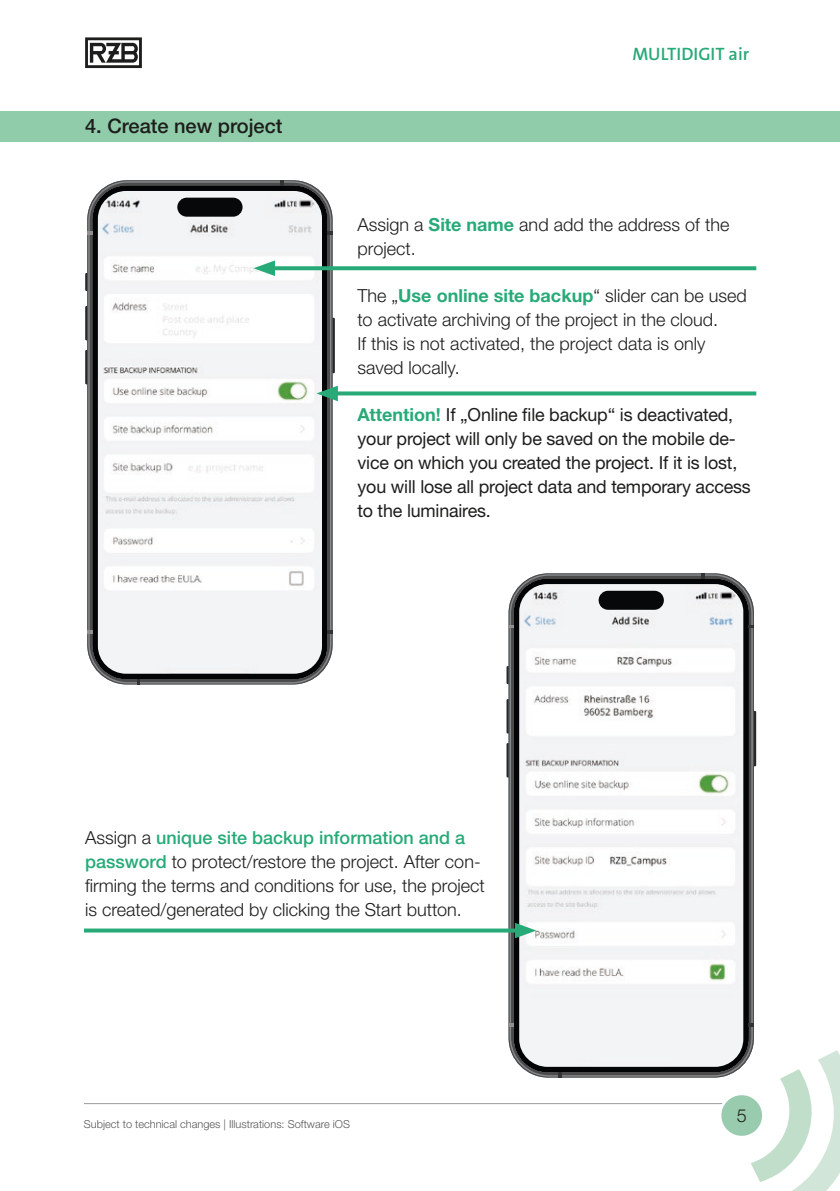
<style>
.page{position:relative;width:840px;height:1191px;background:#fff}
.page>*{position:absolute;margin:0;border:0;box-sizing:border-box;transform-origin:0 0}
.t1{font:500 20px "Helvetica Neue LTW1 G";color:#1d1d1b}
.t2{font:300 18px/24px "Helvetica Neue LTW1 G";color:#1d1d1b}
.t3{font:18px/24px "Helvetica Neue LTW1 G";letter-spacing:-.01em;color:#1d1d1b}
.t4{font:600 18px "The Sans B W6";color:#27aa78}
.t5{font:300 11px "Helvetica Neue LTW1 G";color:#575756}
.s1{font-weight:700;color:#27aa78}
.s2{font-weight:500;color:#27aa78}
</style>
<div class="page">
<svg style="left:85px;top:37px;width:57px;height:31px"></svg>
<div style="left:0;top:112px;width:839px;height:30px;background:#90cbaa"></div>
<hr style="left:84px;top:1103px;width:671px;height:1px;background:#9d9d9d">
<svg style="left:332px;top:318px;width:2px;height:55px"></svg>
<svg style="left:85px;top:273px;width:2px;height:18px"></svg>
<svg style="left:85px;top:306px;width:2px;height:34px"></svg>
<svg style="left:85px;top:350px;width:2px;height:34px"></svg>
<svg style="left:88px;top:181px;width:243px;height:502px;fill:#f3f4f5"></svg>
<svg style="left:280px;top:180px;width:3px;height:5px"></svg>
<svg style="left:87px;top:232px;width:5px;height:3px"></svg>
<svg style="left:87px;top:630px;width:5px;height:3px"></svg>
<svg style="left:137px;top:679px;width:3px;height:5px"></svg>
<svg style="left:327px;top:630px;width:5px;height:3px"></svg>
<svg style="left:327px;top:232px;width:5px;height:3px"></svg>
<svg style="left:177px;top:198px;width:65px;height:19px"></svg>
<svg style="left:753px;top:711px;width:2px;height:55px"></svg>
<svg style="left:506px;top:666px;width:2px;height:18px"></svg>
<svg style="left:506px;top:699px;width:2px;height:34px"></svg>
<svg style="left:506px;top:743px;width:2px;height:34px"></svg>
<svg style="left:509px;top:574px;width:243px;height:502px;fill:#f3f4f5"></svg>
<svg style="left:701px;top:573px;width:3px;height:5px"></svg>
<svg style="left:508px;top:625px;width:5px;height:3px"></svg>
<svg style="left:508px;top:1023px;width:5px;height:3px"></svg>
<svg style="left:558px;top:1072px;width:3px;height:5px"></svg>
<svg style="left:748px;top:625px;width:5px;height:3px"></svg>
<svg style="left:598px;top:591px;width:65px;height:19px"></svg>
<svg style="left:713px;top:1023px;width:126px;height:168px"></svg>
<svg style="left:275px;top:266px;width:480px;height:4px;background:#34ae80"></svg>
<svg style="left:253px;top:260px;width:22px;height:16px"></svg>
<svg style="left:338px;top:391px;width:417px;height:4px;background:#3fb387"></svg>
<svg style="left:316px;top:386px;width:22px;height:15px"></svg>
<svg style="left:84px;top:928px;width:430px;height:4px;background:#43b589"></svg>
<svg style="left:514px;top:922px;width:22px;height:16px"></svg>
<p class="t1" style="left:85px;top:114px;width:199px">4. Create new project</p>
<p class="t4" style="left:632px;top:42px;width:118px">MULTIDIGIT air</p>
<p class="t2" style="left:357px;top:213px;width:373px">Assign a <span class="s1">Site name</span> and add the address of the project.</p>
<p class="t2" style="left:357px;top:283px;width:390px">The „<span class="s1">Use online site backup</span>“ slider can be used to activate archiving of the project in the cloud.<br>If this is not activated, the project data is only saved locally.</p>
<p class="t3" style="left:357px;top:402px;width:394px"><span class="s1">Attention!</span> If „Online file backup“ is deactivated, your project will only be saved on the mobile de&shy;vice on which you created the project. If it is lost, you will lose all project data and temporary access to the luminaires.</p>
<p class="t2" style="left:85px;top:825px;width:401px">Assign a <span class="s2">unique site backup information and a password</span> to protect/restore the project. After con&shy;firming the terms and conditions for use, the project is created/generated by clicking the Start button.</p>
<p class="t5" style="left:84px;top:1117px;width:267px">Subject to technical changes | Illustrations: Software iOS</p>
<p class="t2" style="left:736px;top:1103px;width:12px">5</p>
</div>
